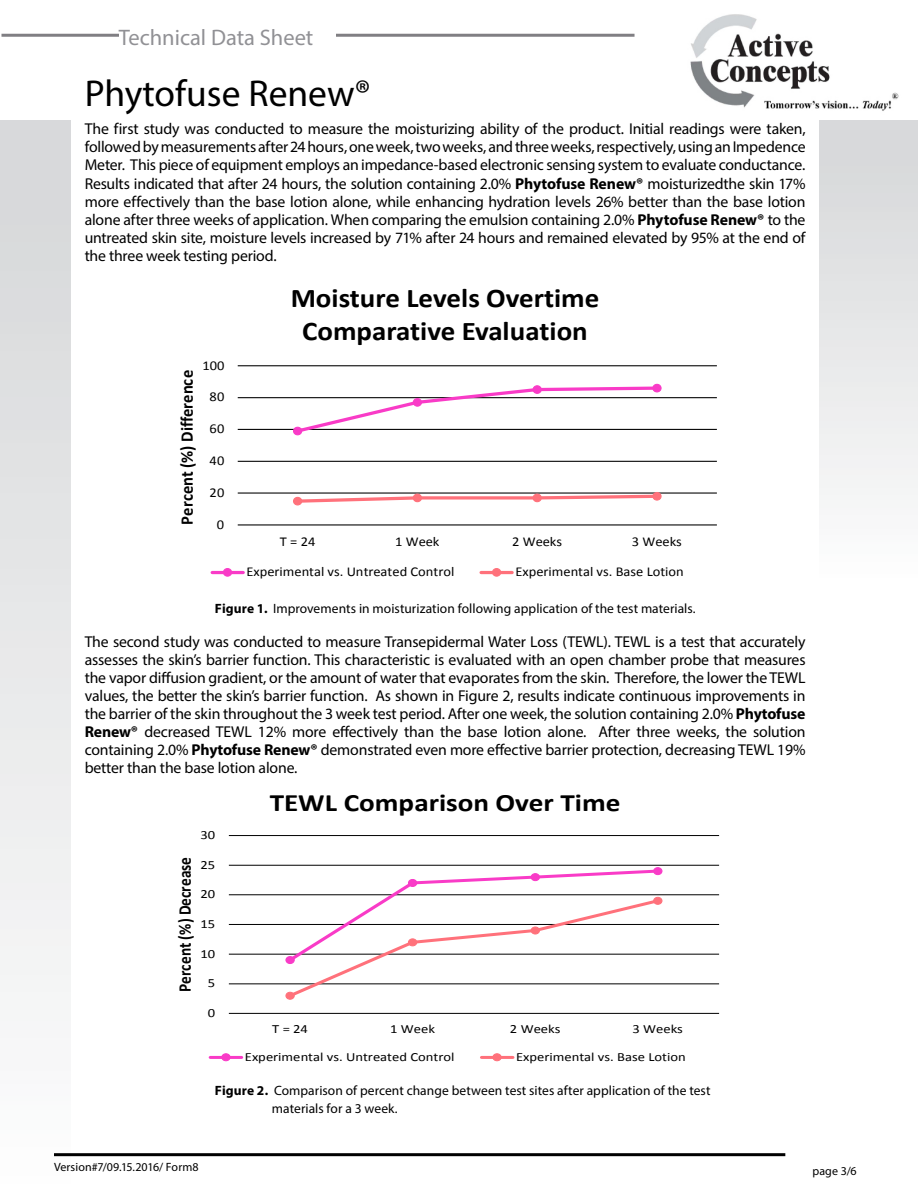
<style>
.page{position:relative;width:918px;height:1188px;background:#fff}
.page>*{position:absolute;margin:0;border:0;box-sizing:border-box;transform-origin:0 0}
.t1{font:37.5px "Myriad Pro";color:#000}
.t2{font:700 27px/33px "Calibri";color:#000;text-align:center;scale:1.07 1}
.t3{font:700 25.05px "Calibri";color:#000;scale:1.17 1}
.t4{font:22.5px "Myriad Pro";color:#919195}
.t5{font:700 17.85px "Calibri";color:#000;scale:.86 1}
.t6{font:700 17.7px "Calibri";letter-spacing:-.005em;color:#000;scale:.93 1}
.t7{font:15.75px/18px "Myriad Pro";letter-spacing:-.01em;color:#000;text-align:justify}
.t8{font:13.5px/18px "Myriad Pro";letter-spacing:.005em;color:#000}
.t9{font:13.5px "Calibri";color:#000;scale:1.07 1}
.t10{font:12.45px "Calibri";color:#000;scale:1.17 1}
.t11{font:12px "Myriad Pro";letter-spacing:.01em;color:#000}
.s1{font-weight:700}
</style>
<div class="page">
<hr style="left:229px;top:983px;width:490px;height:1px;background:#000">
<hr style="left:229px;top:954px;width:490px;height:1px;background:#000">
<hr style="left:229px;top:924px;width:490px;height:1px;background:#000">
<hr style="left:229px;top:894px;width:490px;height:1px;background:#000">
<hr style="left:229px;top:865px;width:490px;height:1px;background:#000">
<hr style="left:229px;top:835px;width:490px;height:1px;background:#000">
<hr style="left:229px;top:1013px;width:490px;height:1px;background:#000">
<div style="left:653px;top:867px;width:9px;height:8px;border:1px solid #f93bc7;border-radius:50%"></div>
<svg style="left:285px;top:868px;width:377px;height:132px"></svg>
<div style="left:286px;top:992px;width:8px;height:7px;background:#ff717b;border-radius:50%"></div>
<div style="left:285px;top:992px;width:10px;height:8px;border:1px solid #ff717b;border-radius:50%"></div>
<div style="left:409px;top:939px;width:8px;height:7px;background:#ff717b;border-radius:50%"></div>
<div style="left:408px;top:938px;width:9px;height:8px;border:1px solid #ff717b;border-radius:50%"></div>
<div style="left:531px;top:927px;width:8px;height:7px;background:#ff717b;border-radius:50%"></div>
<div style="left:531px;top:926px;width:9px;height:9px;border:1px solid #ff717b;border-radius:50%"></div>
<div style="left:654px;top:897px;width:8px;height:7px;background:#ff717b;border-radius:50%"></div>
<div style="left:653px;top:897px;width:9px;height:8px;border:1px solid #ff717b;border-radius:50%"></div>
<hr style="left:210px;top:1056px;width:32px;height:3px;background:#f93bc7">
<div style="left:222px;top:1054px;width:8px;height:7px;background:#f93bc7;border-radius:50%"></div>
<div style="left:221px;top:1053px;width:10px;height:8px;border:1px solid #f93bc7;border-radius:50%"></div>
<hr style="left:482px;top:1056px;width:31px;height:3px;background:#ff717b">
<div style="left:493px;top:1054px;width:8px;height:7px;background:#ff717b;border-radius:50%"></div>
<div style="left:492px;top:1053px;width:10px;height:8px;border:1px solid #ff717b;border-radius:50%"></div>
<hr style="left:238px;top:492px;width:479px;height:2px;background:#000">
<hr style="left:238px;top:461px;width:479px;height:1px;background:#000">
<hr style="left:238px;top:429px;width:479px;height:1px;background:#000">
<hr style="left:238px;top:397px;width:479px;height:1px;background:#000">
<hr style="left:238px;top:365px;width:479px;height:1px;background:#000">
<hr style="left:238px;top:524px;width:479px;height:2px;background:#000">
<svg style="left:293px;top:385px;width:367px;height:50px"></svg>
<div style="left:294px;top:427px;width:8px;height:8px;background:#f93bc7;border-radius:50%"></div>
<div style="left:293px;top:427px;width:9px;height:8px;border:1px solid #f93bc7;border-radius:50%"></div>
<div style="left:413px;top:399px;width:8px;height:7px;background:#f93bc7;border-radius:50%"></div>
<div style="left:413px;top:398px;width:9px;height:9px;border:1px solid #f93bc7;border-radius:50%"></div>
<div style="left:533px;top:386px;width:8px;height:7px;background:#f93bc7;border-radius:50%"></div>
<div style="left:533px;top:385px;width:9px;height:9px;border:1px solid #f93bc7;border-radius:50%"></div>
<div style="left:653px;top:384px;width:8px;height:8px;background:#f93bc7;border-radius:50%"></div>
<div style="left:652px;top:384px;width:10px;height:8px;border:1px solid #f93bc7;border-radius:50%"></div>
<svg style="left:294px;top:493px;width:359px;height:10px"></svg>
<div style="left:294px;top:497px;width:8px;height:8px;background:#ff717b;border-radius:50%"></div>
<div style="left:293px;top:497px;width:9px;height:9px;border:1px solid #ff717b;border-radius:50%"></div>
<div style="left:413px;top:494px;width:8px;height:8px;background:#ff717b;border-radius:50%"></div>
<div style="left:413px;top:494px;width:9px;height:8px;border:1px solid #ff717b;border-radius:50%"></div>
<div style="left:533px;top:494px;width:8px;height:8px;background:#ff717b;border-radius:50%"></div>
<div style="left:533px;top:494px;width:9px;height:8px;border:1px solid #ff717b;border-radius:50%"></div>
<div style="left:653px;top:493px;width:8px;height:7px;background:#ff717b;border-radius:50%"></div>
<div style="left:652px;top:492px;width:10px;height:9px;border:1px solid #ff717b;border-radius:50%"></div>
<hr style="left:212px;top:571px;width:31px;height:3px;background:#f93bc7">
<div style="left:223px;top:569px;width:9px;height:7px;background:#f93bc7;border-radius:50%"></div>
<div style="left:223px;top:568px;width:9px;height:9px;border:1px solid #f93bc7;border-radius:50%"></div>
<hr style="left:481px;top:571px;width:31px;height:3px;background:#ff717b">
<div style="left:493px;top:569px;width:8px;height:7px;background:#ff717b;border-radius:50%"></div>
<div style="left:492px;top:568px;width:9px;height:9px;border:1px solid #ff717b;border-radius:50%"></div>
<img style="left:690px;top:14px;width:209px;height:97px">
<div style="left:819px;top:120px;width:99px;height:459px;background:linear-gradient(to bottom,#d5d6d8,#fcfcfc)"></div>
<hr style="left:2px;top:34px;width:633px;height:3px;background:#807f83">
<div style="left:119px;top:28px;width:217px;height:31px;background:#fff"></div>
<div style="left:0;top:120px;width:71px;height:1068px;background:linear-gradient(to bottom,#d5d6d8,#fcfcfc)"></div>
<hr style="left:54px;top:1153px;width:731px;height:3px;background:#000">
<h3 class="t4" style="left:119px;top:23px;width:196px">Technical Data Sheet</h3>
<h1 class="t1" style="left:85px;top:70px;width:287px">Phytofuse Renew®</h1>
<p class="t7" style="left:85px;top:120px;width:722px">The first study was conducted to measure the moisturizing ability of the product. Initial readings were taken, followed by measurements after 24 hours, one week, two weeks, and three weeks, respectively, using an Impedence Meter. This piece of equipment employs an impedance-based electronic sensing system to evaluate conductance.<br>Results indicated that after 24 hours, the solution containing 2.0% <span class="s1">Phytofuse Renew®</span> moisturizedthe skin 17% more effectively than the base lotion alone, while enhancing hydration levels 26% better than the base lotion alone after three weeks of application. When comparing the emulsion containing 2.0% <span class="s1">Phytofuse Renew®</span> to the untreated skin site, moisture levels increased by 71% after 24 hours and remained elevated by 95% at the end of the three week testing period.</p>
<p class="t9" style="left:202px;top:357px;width:22px">100</p>
<p class="t6" style="left:176px;top:525px;width:167px;rotate:-90deg">Percent (%) Difference</p>
<p class="t9" style="left:210px;top:388px;width:15px">80</p>
<p class="t9" style="left:210px;top:420px;width:15px">60</p>
<p class="t9" style="left:210px;top:452px;width:15px">40</p>
<p class="t9" style="left:210px;top:484px;width:15px">20</p>
<p class="t9" style="left:217px;top:516px;width:8px">0</p>
<h2 class="t2" style="left:291px;top:281px;width:290px">Moisture Levels Overtime<br>Comparative Evaluation</h2>
<p class="t9" style="left:280px;top:533px;width:35px">T = 24</p>
<p class="t9" style="left:395px;top:533px;width:43px">1 Week</p>
<p class="t9" style="left:512px;top:533px;width:48px">2 Weeks</p>
<p class="t9" style="left:632px;top:533px;width:48px">3 Weeks</p>
<p class="t9" style="left:246px;top:563px;width:196px">Experimental vs. Untreated Control</p>
<p class="t9" style="left:515px;top:563px;width:159px">Experimental vs. Base Lotion</p>
<p class="t8" style="left:215px;top:599px;width:482px"><span class="s1">Figure 1.</span> Improvements in moisturization following application of the test materials.</p>
<p class="t7" style="left:85px;top:632px;width:722px">The second study was conducted to measure Transepidermal Water Loss (TEWL). TEWL is a test that accurately assesses the skin’s barrier function. This characteristic is evaluated with an open chamber probe that measures the vapor diffusion gradient, or the amount of water that evaporates from the skin. Therefore, the lower the TEWL values, the better the skin’s barrier function. As shown in Figure 2, results indicate continuous improvements in the barrier of the skin throughout the 3 week test period. After one week, the solution containing 2.0% <span class="s1">Phytofuse Renew®</span> decreased TEWL 12% more effectively than the base lotion alone. After three weeks, the solution containing 2.0% <span class="s1">Phytofuse Renew®</span> demonstrated even more effective barrier protection, decreasing TEWL 19% better than the base lotion alone.</p>
<p class="t10" style="left:200px;top:827px;width:14px">30</p>
<p class="t5" style="left:173px;top:992px;width:158px;rotate:-90deg">Percent (%) Decrease</p>
<p class="t10" style="left:200px;top:857px;width:14px">25</p>
<p class="t10" style="left:200px;top:886px;width:14px">20</p>
<p class="t10" style="left:200px;top:916px;width:14px">15</p>
<p class="t10" style="left:200px;top:946px;width:14px">10</p>
<p class="t10" style="left:208px;top:975px;width:8px">5</p>
<p class="t10" style="left:208px;top:1005px;width:8px">0</p>
<h3 class="t3" style="left:270px;top:787px;width:301px">TEWL Comparison Over Time</h3>
<p class="t10" style="left:272px;top:1021px;width:32px">T = 24</p>
<p class="t10" style="left:390px;top:1021px;width:40px">1 Week</p>
<p class="t10" style="left:510px;top:1021px;width:45px">2 Weeks</p>
<p class="t10" style="left:633px;top:1021px;width:45px">3 Weeks</p>
<p class="t10" style="left:245px;top:1049px;width:181px">Experimental vs. Untreated Control</p>
<p class="t10" style="left:516px;top:1049px;width:147px">Experimental vs. Base Lotion</p>
<p class="t8" style="left:272px;top:1081px;width:440px;text-indent:-57px"><span class="s1">Figure 2.</span> Comparison of percent change between test sites after application of the test materials for a 3 week.</p>
<p class="t11" style="left:54px;top:1160px;width:146px">Version#7/09.15.2016/ Form8</p>
<p class="t11" style="left:812px;top:1164px;width:46px">page 3/6</p>
</div>
